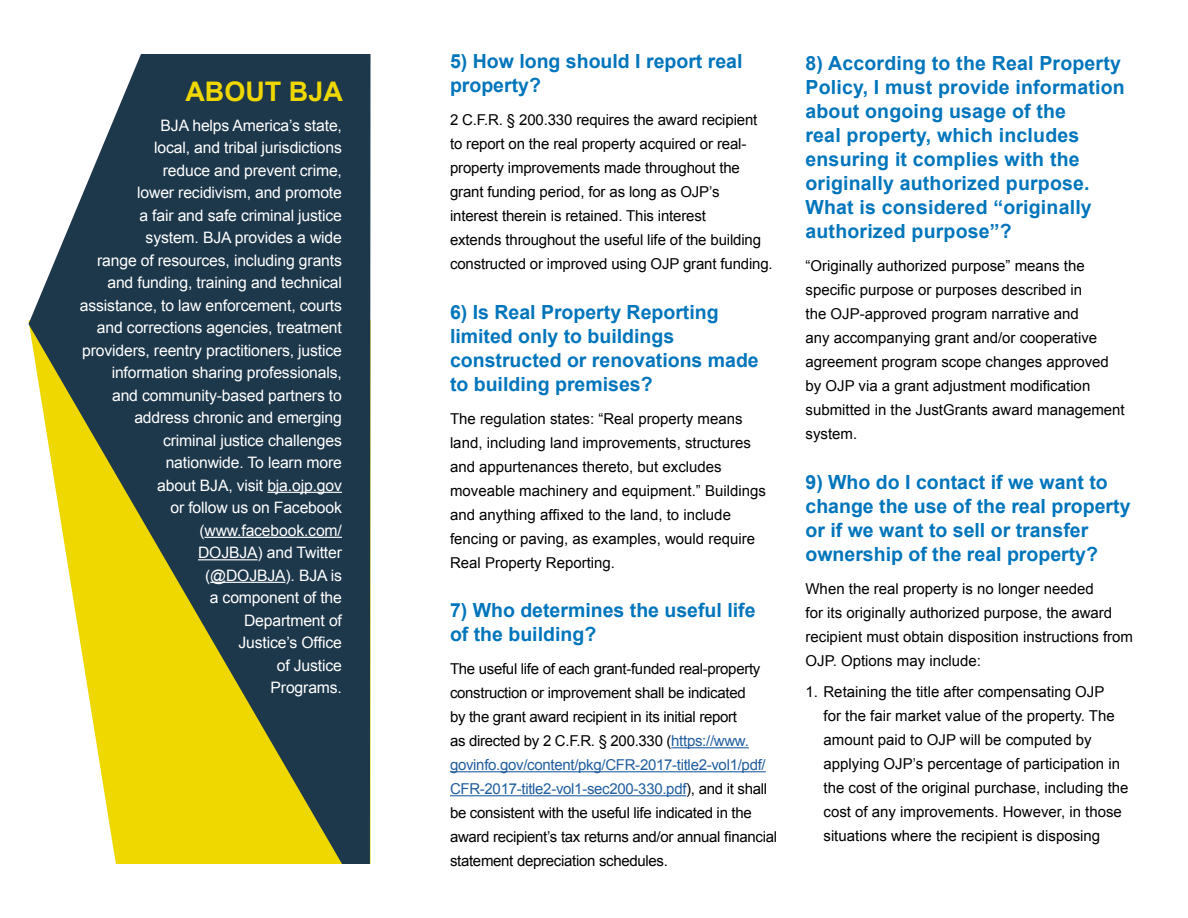
<style>
.page{position:relative;width:1188px;height:918px;background:#fff}
.page>*{position:absolute;margin:0;border:0;box-sizing:border-box;transform-origin:0 0}
.Sidebar_Header{font:700 27px "Arial";color:#efd800}
.L1_Question{font:700 19.5px/24px "Arial";color:#0075bc}
.Sidebar_Body{font:15.75px/22.5px "Arial";letter-spacing:-.01em;color:#fff;text-align:right}
.body_text{font:15px/24px "Arial";color:#000}
.body_text-2{font:15px/24px "Arial";letter-spacing:-.02em;color:#000}
.s1{color:#215e9e}
</style>
<div class="page">
<svg style="left:28px;top:54px;width:342px;height:810px;background:#6c7854"></svg>
<hr style="left:267px;top:492px;width:75px;height:1px;background:#fff">
<hr style="left:204px;top:537px;width:138px;height:1px;background:#fff">
<hr style="left:198px;top:559px;width:60px;height:1px;background:#fff">
<hr style="left:210px;top:582px;width:75px;height:1px;background:#fff">
<hr style="left:671px;top:747px;width:78px;height:1px;background:#215e9e">
<hr style="left:450px;top:771px;width:316px;height:1px;background:#215e9e">
<hr style="left:450px;top:795px;width:236px;height:1px;background:#215e9e">
<p class="Sidebar_Header" style="left:185px;top:73px;width:159px">ABOUT BJA</p>
<p class="Sidebar_Body" style="left:80px;top:114px;width:264px">BJA helps America’s state,<br>local, and tribal jurisdictions<br>reduce and prevent crime,<br>lower recidivism, and promote<br>a fair and safe criminal justice<br>system. BJA provides a wide<br>range of resources, including grants and funding, training and technical assistance, to law enforcement, courts and corrections agencies, treatment providers, reentry practitioners, justice information sharing professionals,<br>and community-based partners to address chronic and emerging criminal justice challenges<br>nationwide. To learn more<br>about BJA, visit bja.ojp.gov<br>or follow us on Facebook (www.facebook.com/<br>DOJBJA) and Twitter<br>(@DOJBJA). BJA is<br>a component of the<br>Department of<br>Justice’s Office<br>of Justice<br>Programs.</p>
<p class="L1_Question" style="left:450px;top:50px;width:294px">5) How long should I report real property?</p>
<p class="body_text" style="left:450px;top:108px;width:324px">2 C.F.R. § 200.330 requires the award recipient to report on the real property acquired or real&shy;property improvements made throughout the grant funding period, for as long as OJP’s<br>interest therein is retained. This interest<br>extends throughout the useful life of the building constructed or improved using OJP grant funding.</p>
<p class="L1_Question" style="left:450px;top:301px;width:310px">6) Is Real Property Reporting limited only to buildings constructed or renovations made to building premises?</p>
<p class="body_text" style="left:450px;top:407px;width:317px">The regulation states: “Real property means land, including land improvements, structures and appurtenances thereto, but excludes moveable machinery and equipment.” Buildings and anything affixed to the land, to include fencing or paving, as examples, would require Real Property Reporting.</p>
<p class="L1_Question" style="left:450px;top:599px;width:307px">7) Who determines the useful life of the building?</p>
<p class="body_text-2" style="left:450px;top:657px;width:329px">The useful life of each grant-funded real-property construction or improvement shall be indicated<br>by the grant award recipient in its initial report<br>as directed by 2 C.F.R. § 200.330 (<span class="s1">https://www. govinfo.gov/content/pkg/CFR-2017-title2-vol1/pdf/ CFR-2017-title2-vol1-sec200-330.pdf</span>), and it shall be consistent with the useful life indicated in the award recipient’s tax returns and/or annual financial statement depreciation schedules.</p>
<p class="L1_Question" style="left:806px;top:52px;width:321px">8) According to the Real Property<br>Policy, I must provide information about ongoing usage of the<br>real property, which includes ensuring it complies with the originally authorized purpose.<br>What is considered “originally authorized purpose”?</p>
<p class="body_text" style="left:806px;top:254px;width:321px">“Originally authorized purpose” means the specific purpose or purposes described in<br>the OJP-approved program narrative and<br>any accompanying grant and/or cooperative agreement program scope changes approved by OJP via a grant adjustment modification submitted in the JustGrants award management system.</p>
<p class="L1_Question" style="left:806px;top:470px;width:327px">9) Who do I contact if we want to change the use of the real property or if we want to sell or transfer ownership of the real property?</p>
<p class="body_text" style="left:806px;top:576px;width:329px">When the real property is no longer needed<br>for its originally authorized purpose, the award recipient must obtain disposition instructions from OJP. Options may include:</p>
<p class="body_text" style="left:824px;top:680px;width:307px;text-indent:-18px">1. Retaining the title after compensating OJP<br>for the fair market value of the property. The amount paid to OJP will be computed by applying OJP’s percentage of participation in the cost of the original purchase, including the cost of any improvements. However, in those situations where the recipient is disposing</p>
</div>
